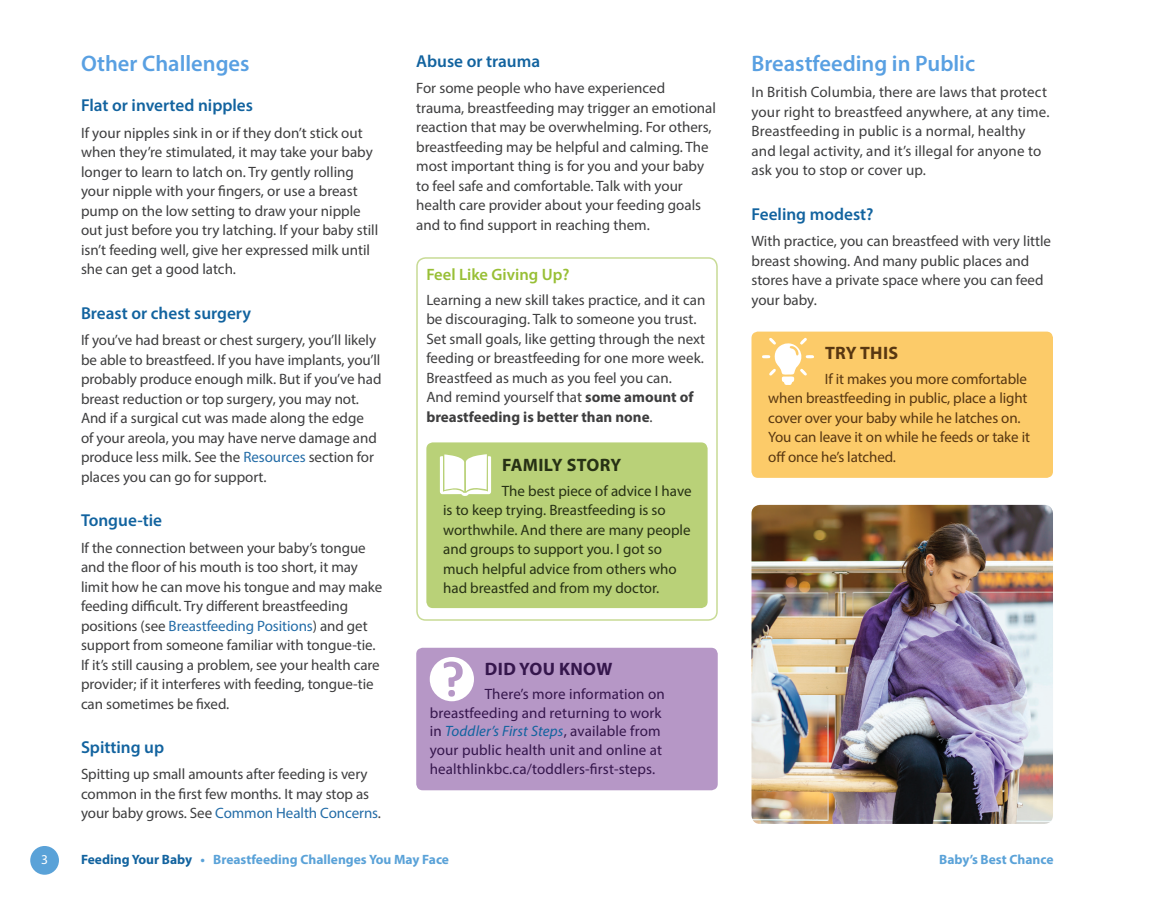
<style>
.page{position:relative;width:1161px;height:905px;background:#fff}
.page>*{position:absolute;margin:0;border:0;box-sizing:border-box;transform-origin:0 0}
.t1{font:600 22.5px "Myriad Pro";color:#59a0e2}
.t2{font:700 18px "Myriad Pro";letter-spacing:.02em;color:#273115}
.t3{font:700 18px "Myriad Pro";letter-spacing:.02em;color:#35164c}
.t4{font:700 18px "Myriad Pro";letter-spacing:.02em;color:#583711}
.t5{font:600 17.25px "Myriad Pro";color:#12639f}
.t6{font:600 16.5px "Myriad Pro";color:#98bf35}
.t7{font:15px/19.5px "Myriad Pro";color:#3e3e3f}
.t8{font:15px/19.5px "Myriad Pro";color:#273115}
.t9{font:15px/18.8px "Myriad Pro";letter-spacing:.01em;color:#35164c}
.t10{font:15px/19.5px "Myriad Pro";letter-spacing:-.01em;color:#583711}
.t11{font:700 13.5px "Myriad Pro";color:#5aa2d8}
.t12{font:13.5px "Myriad Pro";color:#fff}
.s1{color:#236ca7}
.s2{font-weight:700}
.s3{font-style:italic;color:#12639f}
.s4{color:#12639f}
</style>
<div class="page">
<div style="left:30px;top:846px;width:29px;height:28px;background:#5aa2d8;border-radius:50%"></div>
<div style="left:752px;top:331px;width:301px;height:147px;background:#fccb69;border-radius:6px"></div>
<svg style="left:762px;top:338px;width:52px;height:47px"></svg>
<div style="left:416px;top:257px;width:302px;height:363px;border:2px solid #c8db95;border-radius:9px"></div>
<div style="left:426px;top:442px;width:282px;height:166px;background:#b9d178;border-radius:6px"></div>
<svg style="left:440px;top:454px;width:51px;height:42px"></svg>
<img style="left:752px;top:505px;width:301px;height:319px">
<div style="left:416px;top:647px;width:302px;height:143px;background:#b697c6;border-radius:6px"></div>
<svg style="left:430px;top:657px;width:44px;height:44px"></svg>
<h1 class="t1" style="left:81px;top:49px;width:170px">Other Challenges</h1>
<p class="t5" style="left:81px;top:95px;width:174px">Flat or inverted nipples</p>
<p class="t7" style="left:81px;top:123px;width:299px">If your nipples sink in or if they don’t stick out when they’re stimulated, it may take your baby longer to learn to latch on. Try gently rolling your nipple with your fingers, or use a breast pump on the low setting to draw your nipple out just before you try latching. If your baby still isn’t feeding well, give her expressed milk until she can get a good latch.</p>
<p class="t5" style="left:81px;top:302px;width:172px">Breast or chest surgery</p>
<p class="t7" style="left:81px;top:330px;width:302px">If you’ve had breast or chest surgery, you’ll likely be able to breastfeed. If you have implants, you’ll probably produce enough milk. But if you’ve had breast reduction or top surgery, you may not.<br>And if a surgical cut was made along the edge<br>of your areola, you may have nerve damage and produce less milk. See the <span class="s1">Resources</span> section for places you can go for support.</p>
<p class="t5" style="left:81px;top:509px;width:83px">Tongue-tie</p>
<p class="t7" style="left:81px;top:537px;width:303px">If the connection between your baby’s tongue and the floor of his mouth is too short, it may limit how he can move his tongue and may make feeding difficult. Try different breastfeeding positions (see <span class="s1">Breastfeeding Positions</span>) and get support from someone familiar with tongue-tie.<br>If it’s still causing a problem, see your health care provider; if it interferes with feeding, tongue-tie can sometimes be fixed.</p>
<p class="t5" style="left:81px;top:736px;width:85px">Spitting up</p>
<p class="t7" style="left:81px;top:764px;width:302px">Spitting up small amounts after feeding is very common in the first few months. It may stop as your baby grows. See <span class="s1">Common Health Concerns</span>.</p>
<p class="t5" style="left:416px;top:50px;width:125px">Abuse or trauma</p>
<p class="t7" style="left:416px;top:78px;width:301px">For some people who have experienced trauma, breastfeeding may trigger an emotional reaction that may be overwhelming. For others, breastfeeding may be helpful and calming. The most important thing is for you and your baby to feel safe and comfortable. Talk with your health care provider about your feeding goals and to find support in reaching them.</p>
<p class="t6" style="left:426px;top:264px;width:145px">Feel Like Giving Up?</p>
<p class="t7" style="left:426px;top:289px;width:280px">Learning a new skill takes practice, and it can be discouraging. Talk to someone you trust.<br>Set small goals, like getting through the next feeding or breastfeeding for one more week.<br>Breastfeed as much as you feel you can.<br>And remind yourself that <span class="s2">some amount of breastfeeding is better than none</span>.</p>
<p class="t2" style="left:502px;top:453px;width:121px">FAMILY STORY</p>
<p class="t8" style="left:443px;top:481px;width:250px;text-indent:59px">The best piece of advice I have is to keep trying. Breastfeeding is so worthwhile. And there are many people and groups to support you. I got so much helpful advice from others who had breastfed and from my doctor.</p>
<p class="t3" style="left:485px;top:657px;width:129px">DID YOU KNOW</p>
<p class="t9" style="left:430px;top:684px;width:237px;text-indent:55px">There’s more information on breastfeeding and returning to work in <span class="s3">Toddler’s First Steps</span>, available from your public health unit and online at healthlinkbc.ca/toddlers-first-steps.</p>
<h1 class="t1" style="left:752px;top:49px;width:225px">Breastfeeding in Public</h1>
<p class="t7" style="left:752px;top:82px;width:299px">In British Columbia, there are laws that protect your right to breastfeed anywhere, at any time.<br>Breastfeeding in public is a normal, healthy and legal activity, and it’s illegal for anyone to ask you to stop or cover up.</p>
<p class="t5" style="left:752px;top:203px;width:124px">Feeling modest?</p>
<p class="t7" style="left:752px;top:231px;width:301px">With practice, you can breastfeed with very little breast showing. And many public places and stores have a private space where you can feed your baby.</p>
<p class="t4" style="left:825px;top:341px;width:75px">TRY THIS</p>
<p class="t10" style="left:768px;top:368px;width:263px;text-indent:57px">If it makes you more comfortable when breastfeeding in public, place a light cover over your baby while he latches on.<br>You can leave it on while he feeds or take it off once he’s latched.</p>
<p class="t12" style="left:41px;top:851px;width:8px">3</p>
<p class="t11" style="left:81px;top:851px;width:370px"><span class="s4">Feeding Your Baby</span> • Breastfeeding Challenges You May Face</p>
<p class="t11" style="left:939px;top:851px;width:116px">Baby’s Best Chance</p>
</div>
